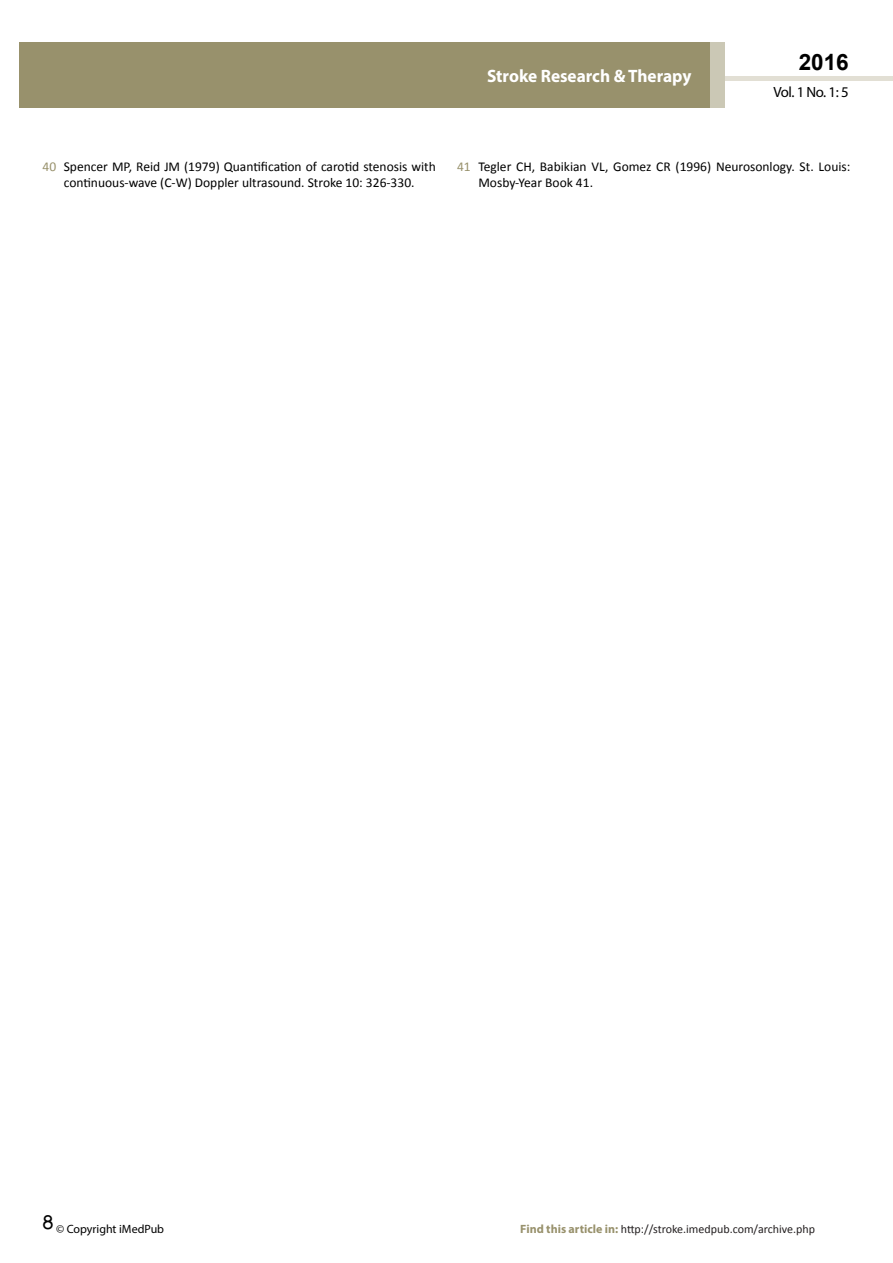
<style>
.page{position:relative;width:893px;height:1263px;background:#fff}
.page>*{position:absolute;margin:0;border:0;box-sizing:border-box;transform-origin:0 0}
.t1{font:25.5px "Tunga";color:#000}
.t2{font:700 22.5px "Arial";color:#000}
.t3{font:700 18px "Myriad Pro";color:#fff;scale:.96 1}
.t4{font:14.85px "Myriad Pro";color:#000}
.t5{font:13.5px/16.2px "Calibri";color:#000;text-align:center}
.t6{font:12px "Calibri";color:#221e1f}
.t7{font:12px "Myriad Pro";color:#000}
.s1{color:#98916c}
.s2{font-family:"Myriad Pro";font-weight:700;color:#98916c}
</style>
<div class="page">
<div style="left:725px;top:76px;width:168px;height:5px;background:#e2dfd4"></div>
<div style="left:19px;top:42px;width:690px;height:66px;background:#98916c"></div>
<div style="left:709px;top:42px;width:16px;height:66px;background:#cbc8b5"></div>
<h3 class="t3" style="left:487px;top:64px;width:214px">Stroke Research &amp; Therapy</h3>
<h3 class="t3" style="left:585px;top:74px;width:128px">ISSN 1698-9465</h3>
<h2 class="t2" style="left:799px;top:47px;width:52px">2016</h2>
<p class="t4" style="left:773px;top:83px;width:77px">Vol. 1 No. 1: 5</p>
<p class="t5" style="left:43px;top:159px;width:395px"><span class="s1">40</span> Spencer MP, Reid JM (1979) Quantification of carotid stenosis with continuous-wave (C-W) Doppler ultrasound. Stroke 10: 326-330.</p>
<p class="t5" style="left:478px;top:159px;width:374px;text-align:left;text-indent:-21px"><span class="s1">41</span> Tegler CH, Babikian VL, Gomez CR (1996) Neurosonlogy. St. Louis:<br>Mosby-Year Book 41.</p>
<h1 class="t1" style="left:42px;top:1205px;width:13px">8</h1>
<p class="t7" style="left:56px;top:1222px;width:110px">© Copyright iMedPub</p>
<p class="t6" style="left:520px;top:1222px;width:296px"><span class="s2">Find this article in:</span> http://stroke.imedpub.com/archive.php</p>
</div>
